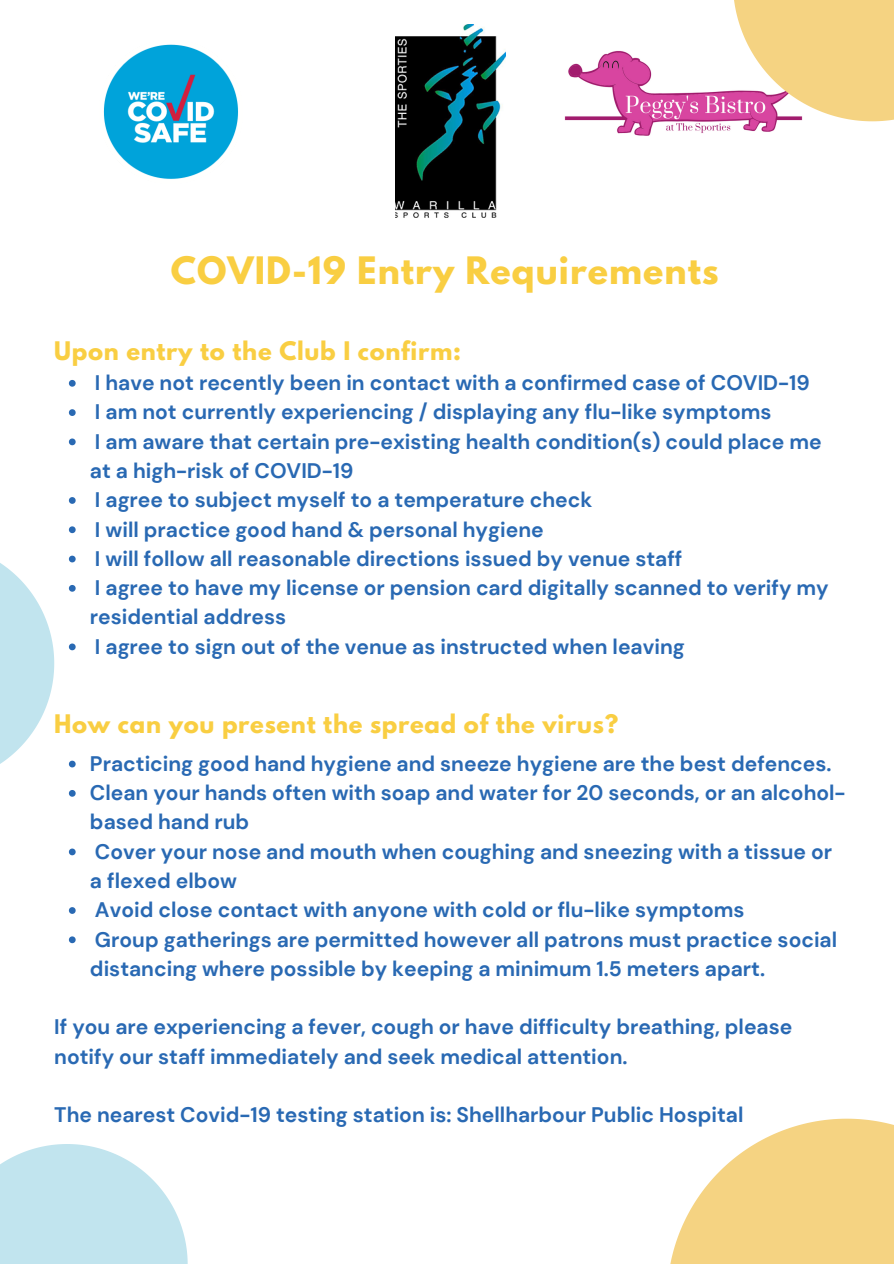
<style>
.page{position:relative;width:894px;height:1264px;background:#fff}
.page>*{position:absolute;margin:0;border:0;box-sizing:border-box;transform-origin:0 0}
.t1{font:700 33.45px "League Spartan";letter-spacing:.03em;color:#f9ce42}
.t2{font:700 22.65px "League Spartan";letter-spacing:.03em;color:#f9ce42}
.t3{font:700 21px/29.2px "DM Sans";color:#2969b3}
</style>
<div class="page">
<svg style="left:670px;top:1118px;width:223px;height:145px"></svg>
<svg style="left:0;top:563px;width:54px;height:201px"></svg>
<img style="left:564px;top:50px;width:213px;height:86px">
<svg style="left:732px;top:0;width:161px;height:121px;background:#f3cf95"></svg>
<img style="left:395px;top:25px;width:111px;height:192px">
<img style="left:103px;top:44px;width:135px;height:135px">
<svg style="left:69px;top:380px;width:7px;height:6px"></svg>
<svg style="left:69px;top:409px;width:7px;height:7px"></svg>
<svg style="left:69px;top:438px;width:7px;height:7px"></svg>
<svg style="left:69px;top:497px;width:7px;height:7px"></svg>
<svg style="left:69px;top:526px;width:7px;height:7px"></svg>
<svg style="left:69px;top:555px;width:7px;height:7px"></svg>
<svg style="left:69px;top:585px;width:7px;height:6px"></svg>
<svg style="left:69px;top:643px;width:7px;height:7px"></svg>
<svg style="left:69px;top:760px;width:7px;height:7px"></svg>
<svg style="left:69px;top:790px;width:7px;height:6px"></svg>
<svg style="left:69px;top:848px;width:7px;height:7px"></svg>
<svg style="left:69px;top:907px;width:7px;height:6px"></svg>
<svg style="left:69px;top:936px;width:7px;height:7px"></svg>
<svg style="left:0;top:1144px;width:188px;height:119px"></svg>
<p class="t1" style="left:171px;top:254px;width:549px">COVID-19 Entry Requirements</p>
<p class="t2" style="left:54px;top:339px;width:408px">Upon entry to the Club I confirm:</p>
<p class="t3" style="left:95px;top:368px;width:716px">I have not recently been in contact with a confirmed case of COVID-19</p>
<p class="t3" style="left:95px;top:397px;width:677px">I am not currently experiencing / displaying any flu-like symptoms</p>
<p class="t3" style="left:90px;top:427px;width:733px">I am aware that certain pre-existing health condition(s) could place me at a high-risk of COVID-19</p>
<p class="t3" style="left:95px;top:485px;width:499px">I agree to subject myself to a temperature check</p>
<p class="t3" style="left:95px;top:514px;width:450px">I will practice good hand &amp; personal hygiene</p>
<p class="t3" style="left:95px;top:544px;width:589px">I will follow all reasonable directions issued by venue staff</p>
<p class="t3" style="left:90px;top:573px;width:740px">I agree to have my license or pension card digitally scanned to verify my residential address</p>
<p class="t3" style="left:95px;top:632px;width:591px">I agree to sign out of the venue as instructed when leaving</p>
<p class="t2" style="left:54px;top:712px;width:565px">How can you present the spread of the virus?</p>
<p class="t3" style="left:90px;top:749px;width:742px">Practicing good hand hygiene and sneeze hygiene are the best defences.</p>
<p class="t3" style="left:90px;top:778px;width:757px">Clean your hands often with soap and water for 20 seconds, or an alcohol&shy;based hand rub</p>
<p class="t3" style="left:90px;top:836px;width:743px">Cover your nose and mouth when coughing and sneezing with a tissue or a flexed elbow</p>
<p class="t3" style="left:95px;top:895px;width:651px">Avoid close contact with anyone with cold or flu-like symptoms</p>
<p class="t3" style="left:90px;top:924px;width:748px">Group gatherings are permitted however all patrons must practice social distancing where possible by keeping a minimum 1.5 meters apart.</p>
<p class="t3" style="left:54px;top:1012px;width:739px">If you are experiencing a fever, cough or have difficulty breathing, please notify our staff immediately and seek medical attention.</p>
<p class="t3" style="left:54px;top:1100px;width:690px">The nearest Covid-19 testing station is: Shellharbour Public Hospital</p>
</div>
